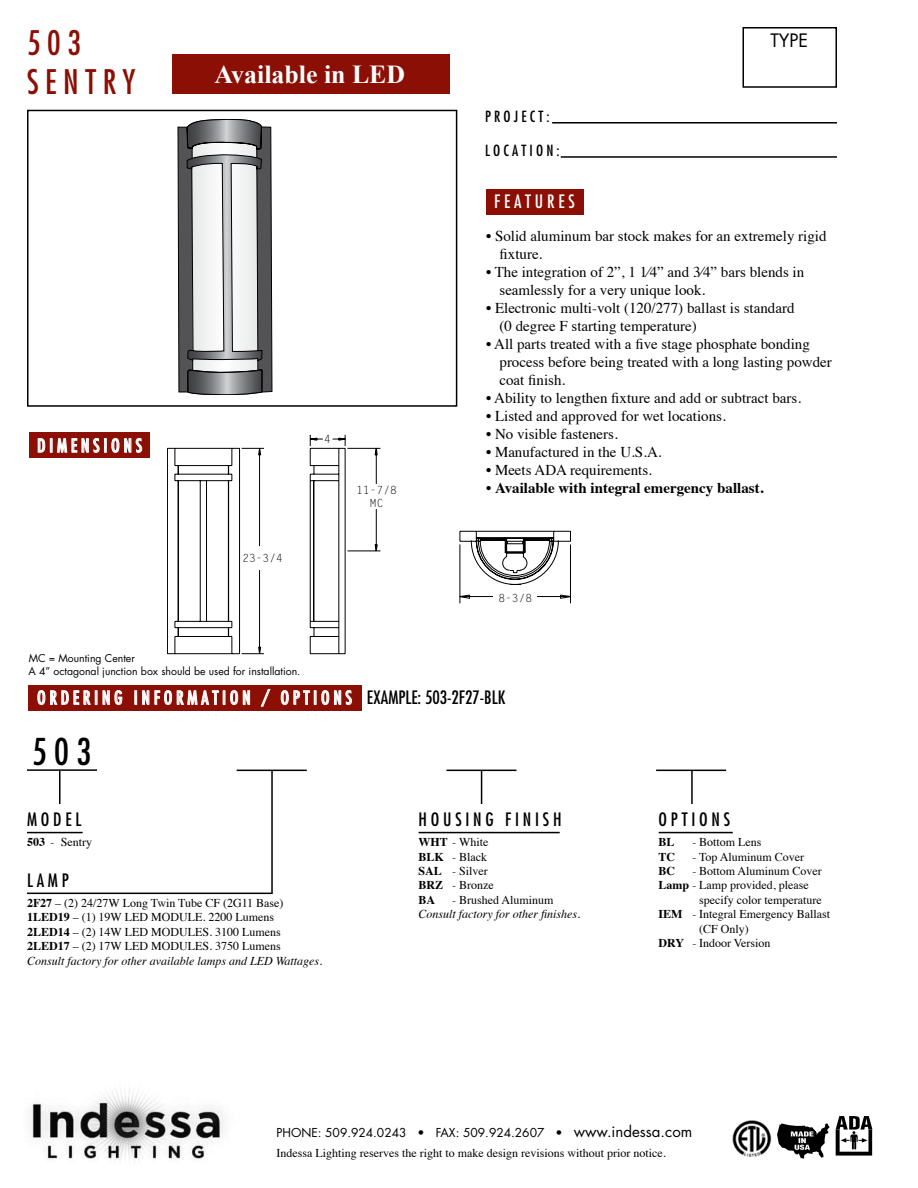
<style>
.page{position:relative;width:918px;height:1188px;background:#fff}
.page>*{position:absolute;margin:0;border:0;box-sizing:border-box;transform-origin:0 0}
.t1{font:condensed 36px "Futura Std";color:#000}
.t2{font:condensed 33px/39.6px "Futura Std";letter-spacing:.2em;color:#8b0f04}
.t3{font:700 25.8px "Times New Roman";color:#fff}
.t4{font:condensed 18px "Futura Std";letter-spacing:.21em;color:#fff}
.t5{font:condensed 18px "Futura Std";letter-spacing:.21em;color:#000}
.t6{font:18px "Futura Std";color:#000}
.t7{font:15px/18px "Times";color:#000}
.t8{font:700 15px "Times";color:#000}
.t9{font:condensed 15px "Futura Std";letter-spacing:.21em;color:#000}
.t10{font:12px/14.4px "Times";color:#000}
.t11{font:12px "Futura Std";color:#000}
.t12{font:italic 12px "Times";color:#000}
.t13{font:700 12px "Times";color:#000}
.t14{font:11.25px/12px "Letter Gothic Std";color:#000;text-align:center}
.t15{font:10.5px/13.2px "Futura Std";color:#000}
.s1{font-weight:400}
.s2{color:#000}
.s3{font-weight:700}
.s4{font-style:italic}
.s5{font-size:15px}
</style>
<div class="page">
<div style="left:742px;top:27px;width:95px;height:61px;border:2px solid #000"></div>
<div style="left:27px;top:110px;width:430px;height:297px;border:2px solid #000"></div>
<hr style="left:552px;top:122px;width:285px;height:2px;background:#000">
<hr style="left:561px;top:156px;width:276px;height:2px;background:#000">
<div style="left:486px;top:189px;width:97px;height:25px;background:#8b0f04"></div>
<div style="left:29px;top:433px;width:120px;height:25px;background:#8b0f04"></div>
<svg style="left:38px;top:432px;width:62px;height:21px"></svg>
<div style="left:104px;top:438px;width:3px;height:14px;border:1px solid #fff"></div>
<svg style="left:111px;top:438px;width:31px;height:15px"></svg>
<div style="left:29px;top:685px;width:333px;height:25px;background:#8b0f04"></div>
<svg style="left:37px;top:690px;width:60px;height:15px"></svg>
<svg style="left:103px;top:690px;width:20px;height:15px"></svg>
<svg style="left:135px;top:690px;width:115px;height:15px"></svg>
<svg style="left:261px;top:689px;width:9px;height:18px"></svg>
<svg style="left:281px;top:690px;width:71px;height:15px"></svg>
<hr style="left:27px;top:769px;width:70px;height:2px;background:#000">
<hr style="left:27px;top:832px;width:56px;height:1px;background:#000">
<hr style="left:27px;top:893px;width:246px;height:1px;background:#000">
<hr style="left:237px;top:770px;width:70px;height:1px;background:#000">
<hr style="left:446px;top:770px;width:70px;height:1px;background:#000">
<hr style="left:656px;top:770px;width:70px;height:1px;background:#000">
<hr style="left:59px;top:770px;width:2px;height:34px;background:#000">
<hr style="left:271px;top:770px;width:2px;height:123px;background:#000">
<hr style="left:419px;top:832px;width:141px;height:1px;background:#000">
<hr style="left:481px;top:770px;width:1px;height:34px;background:#000">
<hr style="left:659px;top:832px;width:74px;height:1px;background:#000">
<hr style="left:691px;top:770px;width:2px;height:34px;background:#000">
<svg style="left:178px;top:119px;width:94px;height:276px"></svg>
<svg style="left:167px;top:434px;width:214px;height:220px"></svg>
<svg style="left:459px;top:531px;width:112px;height:73px"></svg>
<div style="left:241px;top:546px;width:43px;height:24px;background:#fff"></div>
<div style="left:355px;top:484px;width:43px;height:25px;background:#fff"></div>
<div style="left:350px;top:523px;width:21px;height:25px;background:#fff"></div>
<div style="left:494px;top:586px;width:43px;height:23px;background:#fff"></div>
<div style="left:323px;top:431px;width:9px;height:15px;background:#fff"></div>
<div style="left:172px;top:54px;width:277px;height:40px;background:#8b0f04"></div>
<img style="left:732px;top:1120px;width:40px;height:37px">
<svg style="left:777px;top:1123px;width:52px;height:35px"></svg>
<svg style="left:836px;top:1116px;width:36px;height:40px"></svg>
<img style="left:31px;top:1089px;width:193px;height:71px">
<h2 class="t2" style="left:27px;top:22px;width:110px">5 0 3<br>SENTRY</h2>
<h3 class="t6" style="left:770px;top:29px;width:39px">TYPE</h3>
<p class="t9" style="left:485px;top:107px;width:66px">PROJECT:</p>
<p class="t9" style="left:485px;top:142px;width:76px">LOCATION:</p>
<h3 class="t4" style="left:494px;top:191px;width:82px">FEATURES</h3>
<h3 class="t3" style="left:215px;top:57px;width:192px">Available in LED</h3>
<h3 class="t4" style="left:37px;top:435px;width:107px">DIMENSIONS</h3>
<p class="t14" style="left:242px;top:552px;width:42px">23-3/4</p>
<p class="t14" style="left:324px;top:433px;width:8px">4</p>
<p class="t14" style="left:357px;top:485px;width:42px">11-7/8<br>MC</p>
<p class="t15" style="left:29px;top:652px;width:273px">MC = Mounting Center<br>A 4” octagonal junction box should be used for installation.</p>
<p class="t7" style="left:500px;top:226px;width:329px;text-indent:-14px">• Solid aluminum bar stock makes for an extremely rigid fixture.</p>
<p class="t7" style="left:500px;top:262px;width:306px;text-indent:-14px">• The integration of 2”, 1 1⁄4” and 3⁄4” bars blends in seamlessly for a very unique look.</p>
<p class="t7" style="left:500px;top:298px;width:297px;text-indent:-14px">• Electronic multi-volt (120/277) ballast is standard (0 degree F starting temperature)</p>
<p class="t7" style="left:500px;top:334px;width:334px;text-indent:-14px">• All parts treated with a five stage phosphate bonding process before being treated with a long lasting powder coat finish.</p>
<p class="t7" style="left:486px;top:388px;width:317px">• Ability to lengthen fixture and add or subtract bars.</p>
<p class="t7" style="left:486px;top:406px;width:241px">• Listed and approved for wet locations.</p>
<p class="t7" style="left:486px;top:424px;width:133px">• No visible fasteners.</p>
<p class="t7" style="left:486px;top:442px;width:177px">• Manufactured in the U.S.A.</p>
<p class="t7" style="left:486px;top:460px;width:168px">• Meets ADA requirements.</p>
<p class="t8" style="left:486px;top:473px;width:279px"><span class="s1">•</span> Available with integral emergency ballast.</p>
<p class="t14" style="left:499px;top:592px;width:35px">8-3/8</p>
<h3 class="t4" style="left:37px;top:687px;width:470px">ORDERING INFORMATION / OPTIONS <span class="s2">EXAMPLE: 503-2F27-BLK</span></h3>
<h1 class="t1" style="left:32px;top:730px;width:61px">5 0 3</h1>
<h3 class="t5" style="left:27px;top:809px;width:56px">MODEL</h3>
<p class="t10" style="left:27px;top:834px;width:67px"><span class="s3">503</span> - Sentry</p>
<h3 class="t5" style="left:27px;top:870px;width:43px">LAMP</h3>
<p class="t10" style="left:27px;top:895px;width:297px"><span class="s3">2F27</span> – (2) 24/27W Long Twin Tube CF (2G11 Base)<br><span class="s3">1LED19</span> – (1) 19W LED MODULE. 2200 Lumens<br><span class="s3">2LED14</span> – (2) 14W LED MODULES. 3100 Lumens <span class="s3">2LED17</span> – (2) 17W LED MODULES. 3750 Lumens<br><span class="s4">Consult factory for other available lamps and LED Wattages.</span></p>
<h3 class="t5" style="left:419px;top:809px;width:144px">HOUSING FINISH</h3>
<p class="t10" style="left:419px;top:834px;width:77px"><span class="s3">WHT</span> - White<br><span class="s3">BLK</span> - Black<br><span class="s3">SAL</span> - Silver<br><span class="s3">BRZ</span> - Bronze<br><span class="s3">BA</span></p>
<p class="t10" style="left:452px;top:892px;width:103px">- Brushed Aluminum</p>
<p class="t12" style="left:419px;top:904px;width:163px">Consult factory for other finishes.</p>
<h3 class="t5" style="left:659px;top:809px;width:73px">OPTIONS</h3>
<p class="t13" style="left:659px;top:831px;width:18px">BL</p>
<p class="t10" style="left:692px;top:834px;width:71px">- Bottom Lens</p>
<p class="t13" style="left:659px;top:845px;width:18px">TC</p>
<p class="t10" style="left:692px;top:848px;width:113px">- Top Aluminum Cover</p>
<p class="t13" style="left:659px;top:859px;width:18px">BC</p>
<p class="t10" style="left:659px;top:863px;width:165px;text-indent:34px">- Bottom Aluminum Cover<br><span class="s3">Lamp</span> - Lamp provided, please</p>
<p class="t10" style="left:699px;top:892px;width:124px">specify color temperature</p>
<p class="t10" style="left:659px;top:906px;width:173px"><span class="s3">IEM</span> - Integral Emergency Ballast</p>
<p class="t10" style="left:699px;top:920px;width:51px">(CF Only)</p>
<p class="t10" style="left:659px;top:935px;width:113px"><span class="s3">DRY</span> - Indoor Version</p>
<p class="t11" style="left:276px;top:1124px;width:417px">PHONE: 509.924.0243 • FAX: 509.924.2607 • <span class="s5">www.indessa.com</span></p>
<p class="t10" style="left:276px;top:1145px;width:391px">Indessa Lighting reserves the right to make design revisions without prior notice.</p>
</div>
